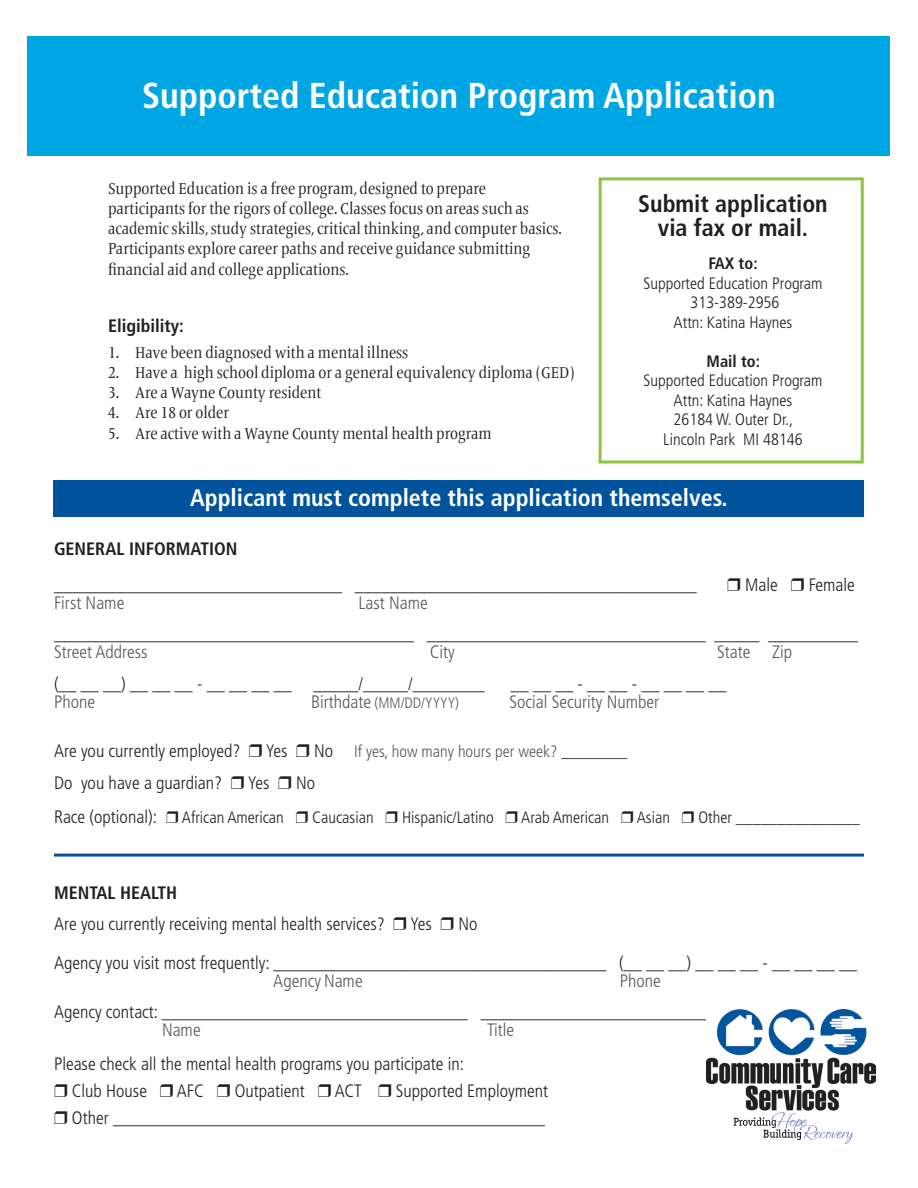
<style>
.page{position:relative;width:918px;height:1188px;background:#fff}
.page>*{position:absolute;margin:0;border:0;box-sizing:border-box;transform-origin:0 0}
.t1{font:700 condensed 36px "Frutiger LT Std";color:#fff}
.t2{font:700 condensed 24px "Frutiger LT Std";color:#fff}
.t3{font:700 condensed 24px/24px "Frutiger LT Std";color:#231f20;text-align:center}
.t4{font:300 condensed 18px/18px "Frutiger LT Std";color:#231f20}
.t5{font:300 condensed 18px "Frutiger LT Std";color:#57585a}
.t6{font:700 condensed 18px "Frutiger LT Std";color:#231f20}
.t7{font:condensed 16.5px/19.8px "Frutiger Serif LT Pro";color:#231f20}
.t8{font:300 condensed 16.5px/19.5px "Frutiger LT Std";color:#231f20;text-align:center}
.t9{font:300 condensed 16.5px "Frutiger LT Std";color:#57585a}
.t10{font:700 condensed 16.5px "Frutiger LT Std";color:#231f20}
.t11{font:300 condensed 15px "Frutiger LT Std";color:#57585a}
.s1{font-weight:700}
.s2{font-size:18px}
.s3{font-size:18px;color:#231f20}
.s4{color:#231f20}
.s5{color:#57585a}
</style>
<div class="page">
<div style="left:27px;top:37px;width:862px;height:119px;background:#00a5e3"></div>
<div style="left:48px;top:480px;width:816px;height:37px;background:#01539e"></div>
<hr style="left:54px;top:854px;width:810px;height:3px;background:#01539e">
<div style="left:599px;top:177px;width:265px;height:287px;border:3px solid #8bc63e"></div>
<img style="left:707px;top:1009px;width:169px;height:134px">
<p class="t1" style="left:142px;top:74px;width:635px">Supported Education Program Application</p>
<p class="t7" style="left:108px;top:179px;width:455px">Supported Education is a free program, designed to prepare participants for the rigors of college. Classes focus on areas such as academic skills, study strategies, critical thinking, and computer basics.<br>Participants explore career paths and receive guidance submitting</p>
<p class="t7" style="left:108px;top:260px;width:242px">financial aid and college applications.</p>
<p class="t6" style="left:108px;top:315px;width:77px">Eligibility:</p>
<p class="t7" style="left:108px;top:343px;width:302px">1. Have been diagnosed with a mental illness</p>
<p class="t7" style="left:108px;top:363px;width:468px">2. Have a high school diploma or a general equivalency diploma (GED)</p>
<p class="t7" style="left:108px;top:383px;width:215px">3. Are a Wayne County resident</p>
<p class="t7" style="left:108px;top:402px;width:123px">4. Are 18 or older</p>
<p class="t7" style="left:108px;top:424px;width:385px">5. Are active with a Wayne County mental health program</p>
<p class="t3" style="left:638px;top:192px;width:191px">Submit application via fax or mail.</p>
<p class="t8" style="left:643px;top:254px;width:181px"><span class="s1">FAX to:<br></span>Supported Education Program</p>
<p class="t8" style="left:674px;top:293px;width:120px">313-389-2956<br>Attn: Katina Haynes</p>
<p class="t10" style="left:707px;top:351px;width:55px">Mail to:</p>
<p class="t8" style="left:643px;top:371px;width:181px">Supported Education Program<br>Attn: Katina Haynes</p>
<p class="t8" style="left:663px;top:410px;width:141px">26184 W. Outer Dr.,<br>Lincoln Park MI 48146</p>
<p class="t2" style="left:190px;top:483px;width:539px">Applicant must complete this application themselves.</p>
<p class="t6" style="left:54px;top:538px;width:185px">GENERAL INFORMATION</p>
<p class="t4" style="left:54px;top:576px;width:644px">________________________________ ______________________________________</p>
<p class="t4" style="left:745px;top:576px;width:34px">Male</p>
<p class="t4" style="left:809px;top:576px;width:48px">Female</p>
<p class="t5" style="left:54px;top:592px;width:72px">First Name</p>
<p class="t5" style="left:359px;top:592px;width:71px">Last Name</p>
<p class="t4" style="left:54px;top:625px;width:806px">________________________________________ _______________________________ _____ __________</p>
<p class="t5" style="left:54px;top:642px;width:95px">Street Address</p>
<p class="t5" style="left:430px;top:642px;width:27px">City</p>
<p class="t5" style="left:717px;top:642px;width:76px">State Zip</p>
<p class="t4" style="left:54px;top:675px;width:432px">(__ __ __) __ __ __ - __ __ __ __ _____/_____/________</p>
<p class="t4" style="left:511px;top:675px;width:217px">__ __ __ - __ __ - __ __ __ __</p>
<p class="t5" style="left:54px;top:691px;width:43px">Phone</p>
<p class="t11" style="left:311px;top:694px;width:150px"><span class="s2">Birthdate</span> (MM/DD/YYYY)</p>
<p class="t5" style="left:509px;top:691px;width:151px">Social Security Number</p>
<p class="t4" style="left:54px;top:742px;width:188px">Are you currently employed?</p>
<p class="t4" style="left:266px;top:742px;width:23px">Yes</p>
<p class="t9" style="left:314px;top:742px;width:315px"><span class="s3">No</span> If yes, how many hours per week? <span class="s4">________</span></p>
<p class="t4" style="left:54px;top:774px;width:170px">Do you have a guardian?</p>
<p class="t4" style="left:248px;top:774px;width:23px">Yes</p>
<p class="t4" style="left:296px;top:774px;width:21px">No</p>
<p class="t4" style="left:54px;top:808px;width:104px">Race (optional):</p>
<p class="t8" style="left:182px;top:808px;width:104px">African American</p>
<p class="t8" style="left:312px;top:808px;width:63px">Caucasian</p>
<p class="t8" style="left:402px;top:808px;width:93px">Hispanic/Latino</p>
<p class="t8" style="left:521px;top:808px;width:90px">Arab American</p>
<p class="t8" style="left:637px;top:808px;width:35px">Asian</p>
<p class="t8" style="left:698px;top:808px;width:163px">Other _______________</p>
<p class="t6" style="left:54px;top:882px;width:125px">MENTAL HEALTH</p>
<p class="t4" style="left:54px;top:915px;width:332px">Are you currently receiving mental health services?</p>
<p class="t4" style="left:410px;top:915px;width:23px">Yes</p>
<p class="t4" style="left:459px;top:915px;width:21px">No</p>
<p class="t4" style="left:273px;top:954px;width:585px;text-indent:-219px">Agency you visit most frequently: _____________________________________ (__ __ __) __ __ __ - __ __ __ __<br><span class="s5">Agency Name</span></p>
<p class="t5" style="left:620px;top:970px;width:43px">Phone</p>
<p class="t4" style="left:162px;top:1003px;width:698px;text-indent:-108px">Agency contact: __________________________________ __________________________________________<br><span class="s5">Name</span></p>
<p class="t5" style="left:487px;top:1020px;width:29px">Title</p>
<p class="t4" style="left:72px;top:1050px;width:394px;line-height:27px;text-indent:-18px">Please check all the mental health programs you participate in:<br>Club House</p>
<p class="t4" style="left:72px;top:1077px;width:478px;line-height:27px;text-align:right">Supported Employment<br>Other ________________________________________________</p>
<p class="t4" style="left:177px;top:1082px;width:28px">AFC</p>
<p class="t4" style="left:235px;top:1082px;width:72px">Outpatient</p>
<p class="t4" style="left:335px;top:1082px;width:29px">ACT</p>
</div>
